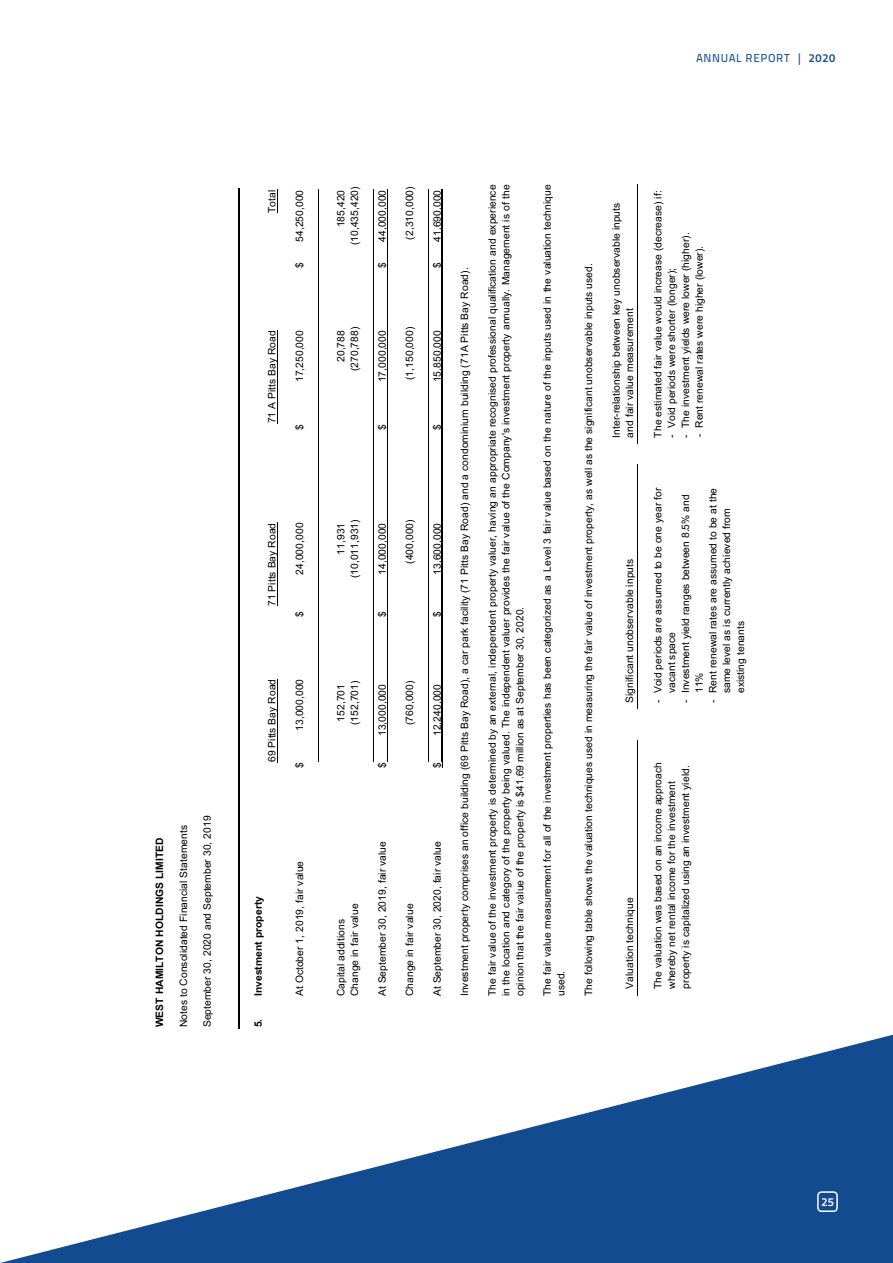
<style>
.page{position:relative;width:893px;height:1263px;background:#fff}
.page>*{position:absolute;margin:0;border:0;box-sizing:border-box;transform-origin:0 0}
.t1{font:11.55px "Titillium Maps 26 L 500 wt";letter-spacing:.05em;color:#134b90}
.t2{font:11.55px "Titillium Maps 26 L 750 wt";color:#fff}
.t3{font:10.2px/13.8px "Arial";letter-spacing:.01em;color:#000}
.t4{font:700 10.2px "Arial";letter-spacing:.01em;color:#000}
.s1{font-family:"Titillium Maps 26 L 750 wt"}
</style>
<div class="page">
<svg style="left:0;top:1035px;width:893px;height:228px"></svg>
<hr style="left:238px;top:189px;width:2px;height:840px;background:#000">
<hr style="left:277px;top:679px;width:1px;height:83px;background:#000">
<hr style="left:277px;top:523px;width:1px;height:83px;background:#000">
<hr style="left:277px;top:330px;width:1px;height:93px;background:#000">
<svg style="left:277px;top:190px;width:1px;height:23px"></svg>
<hr style="left:318px;top:190px;width:1px;height:572px;background:#000">
<hr style="left:373px;top:190px;width:1px;height:572px;background:#000">
<hr style="left:387px;top:190px;width:1px;height:572px;background:#000">
<hr style="left:428px;top:190px;width:1px;height:572px;background:#000">
<hr style="left:441px;top:190px;width:1px;height:572px;background:#000">
<hr style="left:443px;top:190px;width:1px;height:572px;background:#000">
<hr style="left:637px;top:740px;width:1px;height:255px;background:#000">
<hr style="left:637px;top:464px;width:1px;height:245px;background:#000">
<hr style="left:637px;top:184px;width:1px;height:260px;background:#000">
<div style="left:818px;top:1192px;width:19px;height:19px;background:#134b90;border-radius:4px"></div>
<div style="left:817px;top:1191px;width:21px;height:21px;border:2px solid #fff;border-radius:4px"></div>
<p class="t1" style="left:696px;top:50px;width:141px">ANNUAL REPORT | <span class="s1">2020</span></p>
<p class="t4" style="left:152px;top:1027px;width:192px;rotate:-90deg">WEST HAMILTON HOLDINGS LIMITED</p>
<p class="t3" style="left:177px;top:1027px;width:204px;rotate:-90deg">Notes to Consolidated Financial Statements</p>
<p class="t3" style="left:200px;top:1027px;width:213px;rotate:-90deg">September 30, 2020 and September 30, 2019</p>
<p class="t3" style="left:265px;top:213px;width:25px;rotate:-90deg">Total</p>
<p class="t3" style="left:293px;top:242px;width:54px;rotate:-90deg">54,250,000</p>
<p class="t3" style="left:293px;top:268px;width:7px;rotate:-90deg">$</p>
<p class="t3" style="left:265px;top:423px;width:95px;rotate:-90deg">71 A Pitts Bay Road</p>
<p class="t3" style="left:293px;top:382px;width:54px;rotate:-90deg">17,250,000</p>
<p class="t3" style="left:293px;top:430px;width:7px;rotate:-90deg">$</p>
<p class="t3" style="left:265px;top:606px;width:85px;rotate:-90deg">71 Pitts Bay Road</p>
<p class="t3" style="left:293px;top:575px;width:54px;rotate:-90deg">24,000,000</p>
<p class="t3" style="left:293px;top:617px;width:7px;rotate:-90deg">$</p>
<p class="t3" style="left:265px;top:762px;width:85px;rotate:-90deg">69 Pitts Bay Road</p>
<p class="t3" style="left:293px;top:731px;width:54px;rotate:-90deg">13,000,000</p>
<p class="t3" style="left:293px;top:768px;width:7px;rotate:-90deg">$</p>
<p class="t4" style="left:251px;top:1027px;width:133px;rotate:-90deg">5. Investment property</p>
<p class="t3" style="left:293px;top:996px;width:137px;rotate:-90deg">At October 1, 2019, fair value</p>
<p class="t3" style="left:347px;top:245px;width:60px;rotate:-90deg">(10,435,420)</p>
<p class="t3" style="left:334px;top:227px;width:39px;rotate:-90deg">185,420</p>
<p class="t3" style="left:375px;top:242px;width:53px;rotate:-90deg">44,000,000</p>
<p class="t3" style="left:375px;top:268px;width:7px;rotate:-90deg">$</p>
<p class="t3" style="left:403px;top:240px;width:55px;rotate:-90deg">(2,310,000)</p>
<p class="t3" style="left:430px;top:242px;width:54px;rotate:-90deg">41,690,000</p>
<p class="t3" style="left:430px;top:268px;width:7px;rotate:-90deg">$</p>
<p class="t3" style="left:347px;top:371px;width:46px;rotate:-90deg">(270,788)</p>
<p class="t3" style="left:334px;top:362px;width:33px;rotate:-90deg">20,788</p>
<p class="t3" style="left:375px;top:382px;width:54px;rotate:-90deg">17,000,000</p>
<p class="t3" style="left:375px;top:430px;width:7px;rotate:-90deg">$</p>
<p class="t3" style="left:403px;top:380px;width:55px;rotate:-90deg">(1,150,000)</p>
<p class="t3" style="left:430px;top:382px;width:54px;rotate:-90deg">15,850,000</p>
<p class="t3" style="left:430px;top:430px;width:7px;rotate:-90deg">$</p>
<p class="t3" style="left:347px;top:578px;width:60px;rotate:-90deg">(10,011,931)</p>
<p class="t3" style="left:334px;top:555px;width:33px;rotate:-90deg">11,931</p>
<p class="t3" style="left:375px;top:575px;width:54px;rotate:-90deg">14,000,000</p>
<p class="t3" style="left:375px;top:617px;width:7px;rotate:-90deg">$</p>
<p class="t3" style="left:403px;top:564px;width:46px;rotate:-90deg">(400,000)</p>
<p class="t3" style="left:430px;top:575px;width:53px;rotate:-90deg">13,600,000</p>
<p class="t3" style="left:430px;top:617px;width:7px;rotate:-90deg">$</p>
<p class="t3" style="left:347px;top:725px;width:46px;rotate:-90deg">(152,701)</p>
<p class="t3" style="left:334px;top:722px;width:39px;rotate:-90deg">152,701</p>
<p class="t3" style="left:375px;top:736px;width:54px;rotate:-90deg">13,000,000</p>
<p class="t3" style="left:375px;top:768px;width:7px;rotate:-90deg">$</p>
<p class="t3" style="left:403px;top:725px;width:46px;rotate:-90deg">(760,000)</p>
<p class="t3" style="left:430px;top:736px;width:53px;rotate:-90deg">12,240,000</p>
<p class="t3" style="left:430px;top:768px;width:7px;rotate:-90deg">$</p>
<p class="t3" style="left:347px;top:996px;width:94px;rotate:-90deg">Change in fair value</p>
<p class="t3" style="left:334px;top:996px;width:78px;rotate:-90deg">Capital additions</p>
<p class="t3" style="left:375px;top:996px;width:156px;rotate:-90deg">At September 30, 2019, fair value</p>
<p class="t3" style="left:403px;top:996px;width:94px;rotate:-90deg">Change in fair value</p>
<p class="t3" style="left:430px;top:996px;width:156px;rotate:-90deg">At September 30, 2020, fair value</p>
<p class="t3" style="left:458px;top:996px;width:730px;rotate:-90deg">Investment property comprises an office building (69 Pitts Bay Road), a car park facility (71 Pitts Bay Road) and a condominium building (71A Pitts Bay Road).</p>
<p class="t3" style="left:485px;top:996px;width:813px;text-align:justify;rotate:-90deg">The fair value of the investment property is determined by an external, independent property valuer, having an appropriate recognised professional qualification and experience in the location and category of the property being valued. The independent valuer provides the fair value of the Company's investment property annually. Management is of the opinion that the fair value of the property is $41.69 million as at September 30, 2020.</p>
<p class="t3" style="left:540px;top:996px;width:813px;rotate:-90deg">The fair value measurement for all of the investment properties has been categorized as a Level 3 fair value based on the nature of the inputs used in the valuation technique used.</p>
<p class="t3" style="left:582px;top:996px;width:734px;rotate:-90deg">The following table shows the valuation techniques used in measuring the fair value of investment property, as well as the significant unobservable inputs used.</p>
<p class="t3" style="left:609px;top:437px;width:236px;rotate:-90deg">Inter-relationship between key unobservable inputs and fair value measurement</p>
<p class="t3" style="left:623px;top:703px;width:145px;rotate:-90deg">Significant unobservable inputs</p>
<p class="t3" style="left:623px;top:989px;width:93px;rotate:-90deg">Valuation technique</p>
<p class="t3" style="left:651px;top:437px;width:248px;rotate:-90deg">The estimated fair value would increase (decrease) if:</p>
<p class="t3" style="left:678px;top:437px;width:206px;rotate:-90deg">- The investment yields were lower (higher).</p>
<p class="t3" style="left:692px;top:437px;width:193px;rotate:-90deg">- Rent renewal rates were higher (lower).</p>
<p class="t3" style="left:665px;top:437px;width:171px;rotate:-90deg">- Void periods were shorter (longer);</p>
<p class="t3" style="left:651px;top:693px;width:207px;text-indent:-10px;rotate:-90deg">- Void periods are assumed to be one year for vacant space</p>
<p class="t3" style="left:679px;top:693px;width:200px;text-indent:-10px;rotate:-90deg">- Investment yield ranges between 8.5% and<br>11%</p>
<p class="t3" style="left:706px;top:693px;width:207px;text-indent:-10px;rotate:-90deg">- Rent renewal rates are assumed to be at the same level as is currently achieved from existing tenants</p>
<p class="t3" style="left:651px;top:989px;width:228px;rotate:-90deg">The valuation was based on an income approach whereby net rental income for the investment property is capitalized using an investment yield.</p>
<p class="t2" style="left:821px;top:1193px;width:14px">25</p>
</div>
